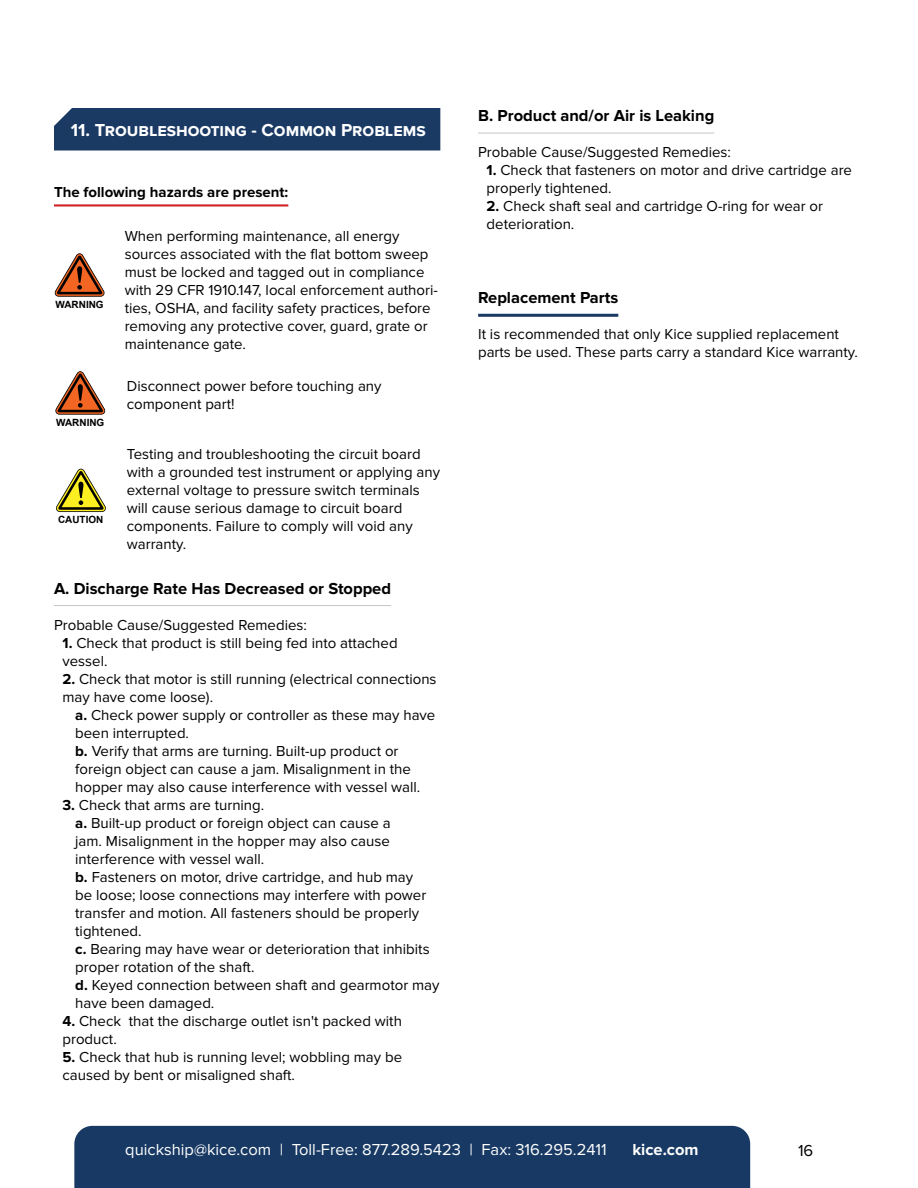
<style>
.page{position:relative;width:918px;height:1188px;background:#fff}
.page>*{position:absolute;margin:0;border:0;box-sizing:border-box;transform-origin:0 0}
.t1{font:700 18px "Proxima Nova";color:#fff}
.t2{font:700 16.5px "Proxima Nova";color:#000}
.t3{font:16.5px "Proxima Nova";color:#fff}
.t4{font:700 16.5px "Proxima Nova";color:#fff}
.t5{font:16.5px "Proxima Nova";color:#000}
.t6{font:15px/18px "Proxima Nova";color:#000}
.t7{font:700 15px "Proxima Nova";color:#000}
.t8{font:700 9.9px "Arial";color:#010101}
.s1{font-weight:700}
</style>
<div class="page">
<div style="left:74px;top:1126px;width:676px;height:62px;background:#173963"></div>
<div style="left:54px;top:108px;width:386px;height:43px;background:#1a3963"></div>
<hr style="left:54px;top:605px;width:337px;height:1px;background:#c7c8ca">
<hr style="left:54px;top:204px;width:234px;height:3px;background:#d2232a">
<hr style="left:478px;top:133px;width:236px;height:1px;background:#c7c8ca">
<svg style="left:55px;top:371px;width:50px;height:44px"></svg>
<svg style="left:56px;top:469px;width:50px;height:43px"></svg>
<svg style="left:55px;top:253px;width:50px;height:44px"></svg>
<hr style="left:478px;top:314px;width:140px;height:3px;background:#1a3963">
<p class="t2" style="left:478px;top:106px;width:238px">B. Product and/or Air is Leaking</p>
<p class="t6" style="left:478px;top:143px;width:254px">Probable Cause/Suggested Remedies:</p>
<p class="t6" style="left:487px;top:161px;width:367px"><span class="s1">1.</span> Check that fasteners on motor and drive cartridge are properly tightened.</p>
<p class="t6" style="left:487px;top:197px;width:338px"><span class="s1">2.</span> Check shaft seal and cartridge O-ring for wear or deterioration.</p>
<p class="t1" style="left:71px;top:120px;width:356px">11. Troubleshooting - Common Problems</p>
<p class="t7" style="left:54px;top:183px;width:236px">The following hazards are present:</p>
<p class="t6" style="left:125px;top:228px;width:315px">When performing maintenance, all energy sources associated with the flat bottom sweep must be locked and tagged out in compliance with 29 CFR 1910.147, local enforcement authori&shy;ties, OSHA, and facility safety practices, before removing any protective cover, guard, grate or maintenance gate.</p>
<p class="t8" style="left:56px;top:297px;width:50px">WARNING</p>
<p class="t2" style="left:478px;top:288px;width:142px">Replacement Parts</p>
<p class="t6" style="left:478px;top:326px;width:381px">It is recommended that only Kice supplied replacement parts be used. These parts carry a standard Kice warranty.</p>
<p class="t8" style="left:56px;top:415px;width:50px">WARNING</p>
<p class="t8" style="left:58px;top:513px;width:47px">CAUTION</p>
<p class="t6" style="left:127px;top:377px;width:256px">Disconnect power before touching any component part!</p>
<p class="t6" style="left:127px;top:446px;width:315px">Testing and troubleshooting the circuit board with a grounded test instrument or applying any external voltage to pressure switch terminals will cause serious damage to circuit board components. Failure to comply will void any warranty.</p>
<p class="t2" style="left:54px;top:579px;width:339px">A. Discharge Rate Has Decreased or Stopped</p>
<p class="t6" style="left:54px;top:616px;width:254px">Probable Cause/Suggested Remedies:</p>
<p class="t6" style="left:63px;top:634px;width:337px"><span class="s1">1.</span> Check that product is still being fed into attached vessel.</p>
<p class="t6" style="left:63px;top:670px;width:376px"><span class="s1">2.</span> Check that motor is still running (electrical connections may have come loose).</p>
<p class="t6" style="left:75px;top:706px;width:362px"><span class="s1">a.</span> Check power supply or controller as these may have been interrupted.<br><span class="s1">b.</span> Verify that arms are turning. Built-up product or foreign object can cause a jam. Misalignment in the hopper may also cause interference with vessel wall.</p>
<p class="t6" style="left:75px;top:796px;width:366px;text-indent:-13px"><span class="s1">3.</span> Check that arms are turning.<br><span class="s1">a.</span> Built-up product or foreign object can cause a<br>jam. Misalignment in the hopper may also cause interference with vessel wall.<br><span class="s1">b.</span> Fasteners on motor, drive cartridge, and hub may<br>be loose; loose connections may interfere with power transfer and motion. All fasteners should be properly tightened.<br><span class="s1">c.</span> Bearing may have wear or deterioration that inhibits proper rotation of the shaft.<br><span class="s1">d.</span> Keyed connection between shaft and gearmotor may have been damaged.</p>
<p class="t6" style="left:63px;top:1012px;width:341px"><span class="s1">4.</span> Check that the discharge outlet isn't packed with product.</p>
<p class="t6" style="left:63px;top:1048px;width:341px"><span class="s1">5.</span> Check that hub is running level; wobbling may be caused by bent or misaligned shaft.</p>
<p class="t3" style="left:125px;top:1140px;width:483px">quickship@kice.com | Toll-Free: 877.289.5423 | Fax: 316.295.2411</p>
<p class="t4" style="left:632px;top:1140px;width:68px">kice.com</p>
<p class="t5" style="left:798px;top:1141px;width:17px">16</p>
</div>
